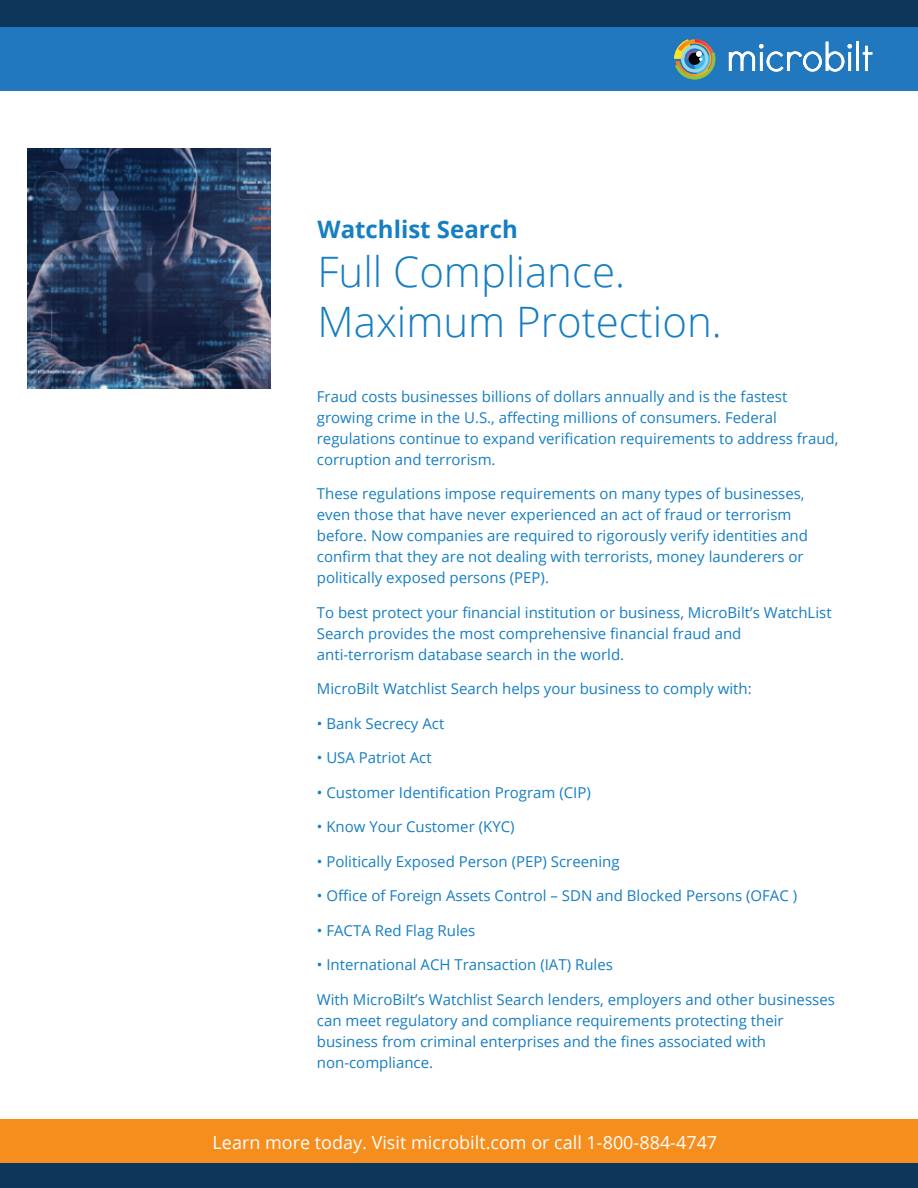
<style>
.page{position:relative;width:918px;height:1188px;background:#fff}
.page>*{position:absolute;margin:0;border:0;box-sizing:border-box;transform-origin:0 0}
.t1{font:300 42px "Open Sans";color:#167ec2}
.t2{font:700 24px "Open Sans";color:#167ec2}
.t3{font:18px "Open Sans";color:#fff}
.t4{font:15px/21px "Open Sans";color:#167ec2}
</style>
<div class="page">
<div style="left:0;top:0;width:918px;height:27px;background:#0c375a"></div>
<div style="left:0;top:1161px;width:918px;height:27px;background:#0c375a"></div>
<div style="left:0;top:1119px;width:918px;height:44px;background:#f68e1e"></div>
<div style="left:0;top:27px;width:918px;height:64px;background:#2278be"></div>
<svg style="left:729px;top:42px;width:123px;height:30px"></svg>
<hr style="left:856px;top:42px;width:3px;height:29px;background:#fff">
<svg style="left:863px;top:46px;width:9px;height:25px"></svg>
<svg style="left:674px;top:39px;width:41px;height:40px"></svg>
<img style="left:27px;top:148px;width:243px;height:241px">
<p class="t2" style="left:318px;top:212px;width:202px">Watchlist Search</p>
<p class="t1" style="left:318px;top:243px;width:309px">Full Compliance.</p>
<p class="t1" style="left:318px;top:293px;width:406px">Maximum Protection.</p>
<p class="t4" style="left:317px;top:385px;width:523px">Fraud costs businesses billions of dollars annually and is the fastest growing crime in the U.S., affecting millions of consumers. Federal regulations continue to expand verification requirements to address fraud, corruption and terrorism.</p>
<p class="t4" style="left:317px;top:483px;width:493px">These regulations impose requirements on many types of businesses, even those that have never experienced an act of fraud or terrorism before. Now companies are required to rigorously verify identities and confirm that they are not dealing with terrorists, money launderers or politically exposed persons (PEP).</p>
<p class="t4" style="left:317px;top:601px;width:516px">To best protect your financial institution or business, MicroBilt’s WatchList<br>Search provides the most comprehensive financial fraud and anti-terrorism database search in the world.</p>
<p class="t4" style="left:317px;top:678px;width:436px">MicroBilt Watchlist Search helps your business to comply with:</p>
<p class="t4" style="left:317px;top:712px;width:129px">• Bank Secrecy Act</p>
<p class="t4" style="left:317px;top:747px;width:116px">• USA Patriot Act</p>
<p class="t4" style="left:317px;top:781px;width:276px">• Customer Identification Program (CIP)</p>
<p class="t4" style="left:317px;top:816px;width:199px">• Know Your Customer (KYC)</p>
<p class="t4" style="left:317px;top:850px;width:304px">• Politically Exposed Person (PEP) Screening</p>
<p class="t4" style="left:317px;top:885px;width:482px">• Office of Foreign Assets Control – SDN and Blocked Persons (OFAC )</p>
<p class="t4" style="left:317px;top:919px;width:160px">• FACTA Red Flag Rules</p>
<p class="t4" style="left:317px;top:954px;width:298px">• International ACH Transaction (IAT) Rules</p>
<p class="t4" style="left:317px;top:988px;width:520px">With MicroBilt’s Watchlist Search lenders, employers and other businesses can meet regulatory and compliance requirements protecting their business from criminal enterprises and the fines associated with non-compliance.</p>
<p class="t3" style="left:213px;top:1130px;width:506px">Learn more today. Visit microbilt.com or call 1-800-884-4747</p>
</div>
